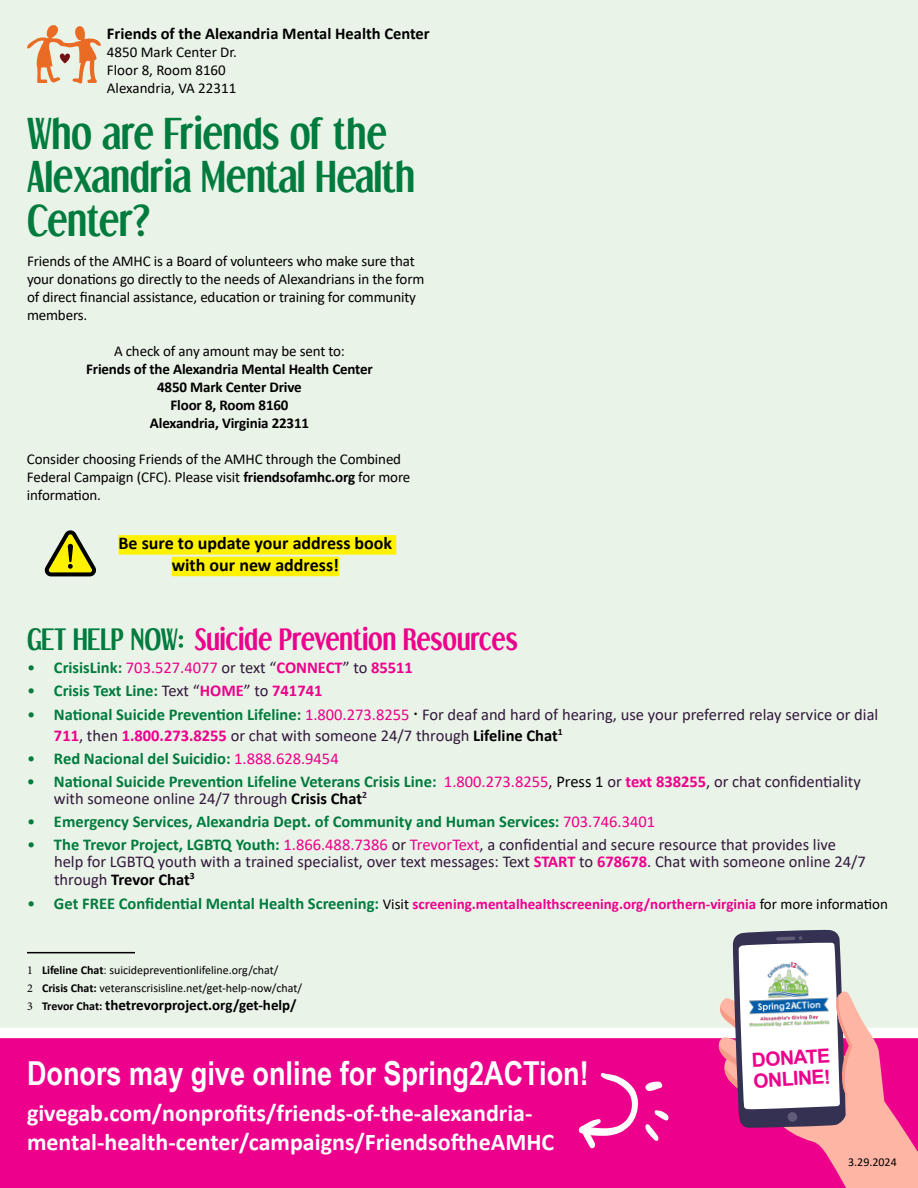
<style>
.page{position:relative;width:918px;height:1188px;background:#eaf3e7}
.page>*{position:absolute;margin:0;border:0;box-sizing:border-box;transform-origin:0 0}
.t1{font:700 39px/43.5px "Dream Orphans";color:#007b3e}
.t2{font:700 33px "Arial Narrow";color:#fff}
.t3{font:700 27px "Dream Orphans";color:#ec008c}
.t4{font:700 24px/28.5px "Calibri";color:#fff}
.t5{font:700 19.5px/21px "Arial";color:#ec008c}
.t6{font:700 18px/21.6px "Calibri";color:#000;text-align:center}
.t7{font:16.5px/16.5px "Calibri";color:#31183c}
.t8{font:700 16.5px "Calibri";color:#007b3e}
.t9{font:700 16.5px "Calibri";color:#000}
.t10{font:16.5px "Calibri";color:#ec008c}
.t11{font:15px/18px "Calibri";letter-spacing:-.01em;color:#000}
.t12{font:700 15px "Calibri";color:#ec008c}
.t13{font:700 15px/18px "Calibri";letter-spacing:-.01em;color:#000;text-align:center}
.t14{font:700 15px "Calibri";color:#000101}
.t15{font:12px/18px "Calibri";color:#000}
.s1{font-weight:700}
.s2{color:#007b3e}
.s3{font-weight:700;color:#007b3e}
.s4{color:#31183c}
.s5{font-weight:400}
.s6{font-weight:400;color:#31183c}
.s7{color:#ec008c}
.s8{font-weight:700;color:#ec008c}
.s9{font-weight:700;color:#000}
.s10{font-weight:400;color:#ec008c}
.s11{color:#000101}
.s12{font-weight:400;font-size:16.5px;color:#007b3e}
.s13{font-size:16.5px;color:#007b3e}
.s14{font-weight:400;color:#000}
.s15{font-family:"Minion Pro"}
.s16{font-family:"Minion Pro";font-weight:400;font-size:12px;color:#000}
.s17{font-size:12px;color:#000}
</style>
<div class="page">
<svg style="left:27px;top:25px;width:74px;height:59px"></svg>
<div style="left:0;top:1038px;width:918px;height:150px;background:#ec008c"></div>
<div style="left:0;top:1028px;width:918px;height:10px;background:#fff"></div>
<svg style="left:715px;top:929px;width:203px;height:259px"></svg>
<img style="left:745px;top:949px;width:88px;height:89px">
<svg style="left:579px;top:1073px;width:60px;height:76px"></svg>
<svg style="left:645px;top:1082px;width:18px;height:9px"></svg>
<svg style="left:645px;top:1110px;width:24px;height:31px"></svg>
<svg style="left:44px;top:530px;width:52px;height:46px"></svg>
<div style="left:119px;top:535px;width:277px;height:20px;background:#fff200"></div>
<div style="left:172px;top:557px;width:167px;height:19px;background:#fff200"></div>
<hr style="left:27px;top:952px;width:108px;height:1px;background:#000">
<p class="t9" style="left:107px;top:22px;width:324px">Friends of the Alexandria Mental Health Center</p>
<p class="t11" style="left:107px;top:43px;width:132px">4850 Mark Center Dr.<br>Floor 8, Room 8160<br>Alexandria, VA 22311</p>
<h1 class="t1" style="left:27px;top:110px;width:389px">Who are Friends of the<br>Alexandria Mental Health<br>Center?</h1>
<p class="t11" style="left:27px;top:251px;width:399px">Friends of the AMHC is a Board of volunteers who make sure that your donations go directly to the needs of Alexandrians in the form of direct financial assistance, education or training for community members.</p>
<p class="t11" style="left:114px;top:341px;width:232px">A check of any amount may be sent to:</p>
<p class="t13" style="left:86px;top:360px;width:288px">Friends of the Alexandria Mental Health Center<br>4850 Mark Center Drive<br>Floor 8, Room 8160<br>Alexandria, Virginia 22311</p>
<p class="t11" style="left:27px;top:449px;width:385px">Consider choosing Friends of the AMHC through the Combined<br>Federal Campaign (CFC). Please visit <span class="s1">friendsofamhc.org</span> for more information.</p>
<p class="t6" style="left:119px;top:532px;width:275px">Be sure to update your address book with our new address!</p>
<h3 class="t3" style="left:27px;top:622px;width:492px"><span class="s2">GET HELP NOW:</span> Suicide Prevention Resources</h3>
<p class="t10" style="left:27px;top:656px;width:388px"><span class="s2">•</span> <span class="s3">CrisisLink:</span> 703.527.4077 <span class="s4">or text “</span><span class="s1">CONNECT</span><span class="s4">” to</span> <span class="s1">85511</span></p>
<p class="t8" style="left:27px;top:679px;width:297px"><span class="s5">•</span> Crisis Text Line: <span class="s6">Text “</span><span class="s7">HOME</span><span class="s6">” to</span> <span class="s7">741741</span></p>
<p class="t7" style="left:54px;top:703px;width:826px;line-height:21px;text-indent:-27px"><span class="s2">•</span> <span class="s3">National Suicide Prevention Lifeline:</span> <span class="s7">1.800.273.8255</span> For deaf and hard of hearing, use your preferred relay service or dial<br><span class="s8">711</span>, then <span class="s8">1.800.273.8255</span> or chat with someone 24/7 through <span class="s9">Lifeline Chat</span><sup>1</sup></p>
<p class="t8" style="left:27px;top:747px;width:313px"><span class="s5">•</span> Red Nacional del Suicidio: <span class="s10">1.888.628.9454</span></p>
<p class="t7" style="left:54px;top:773px;width:808px;text-indent:-27px"><span class="s2">•</span> <span class="s3">National Suicide Prevention Lifeline Veterans Crisis Line:</span> <span class="s7">1.800.273.8255</span>, <span class="s11">Press 1</span> or <span class="s8">text 838255</span>, or chat confidentiality with someone online 24/7 through <span class="s9">Crisis Chat</span><sup>2</sup></p>
<p class="t8" style="left:27px;top:810px;width:630px"><span class="s5">•</span> Emergency Services, Alexandria Dept. of Community and Human Services: <span class="s10">703.746.3401</span></p>
<p class="t7" style="left:54px;top:836px;width:813px;text-indent:-27px"><span class="s2">•</span> <span class="s3">The Trevor Project, LGBTQ Youth:</span> <span class="s7">1.866.488.7386</span> or <span class="s7">TrevorText</span>, a confidential and secure resource that provides live help for LGBTQ youth with a trained specialist, over text messages: Text <span class="s8">START</span> to <span class="s8">678678</span>. Chat with someone online 24/7</p>
<p class="t9" style="left:54px;top:867px;width:142px"><span class="s6">through</span> Trevor Chat<sup>3</sup></p>
<p class="t12" style="left:27px;top:894px;width:863px"><span class="s12">•</span> <span class="s13">Get FREE Confidential Mental Health Screening:</span> <span class="s14">Visit</span> screening.mentalhealthscreening.org/northern-virginia <span class="s14">for more information</span></p>
<p class="t15" style="left:27px;top:960px;width:277px"><span class="s15">1</span> <span class="s1">Lifeline Chat</span><span class="s4">:</span> suicidepreventionlifeline.org/chat/<br><span class="s15">2</span> <span class="s1">Crisis Chat:</span> veteranscrisisline.net/get-help-now/chat/</p>
<p class="t14" style="left:27px;top:994px;width:271px"><span class="s16">3</span> <span class="s17">Trevor Chat:</span> thetrevorproject.org/get-help/</p>
<h2 class="t2" style="left:27px;top:1048px;width:563px">Donors may give online for Spring2ACTion!</h2>
<h3 class="t4" style="left:27px;top:1099px;width:529px">givegab.com/nonprofits/friends-of-the-alexandria&shy;mental-health-center/campaigns/FriendsoftheAMHC</h3>
<p class="t5" style="left:751px;top:1049px;width:80px;rotate:-3deg">DONATE<br>ONLINE!</p>
<p class="t15" style="left:848px;top:1152px;width:50px">3.29.2024</p>
</div>
